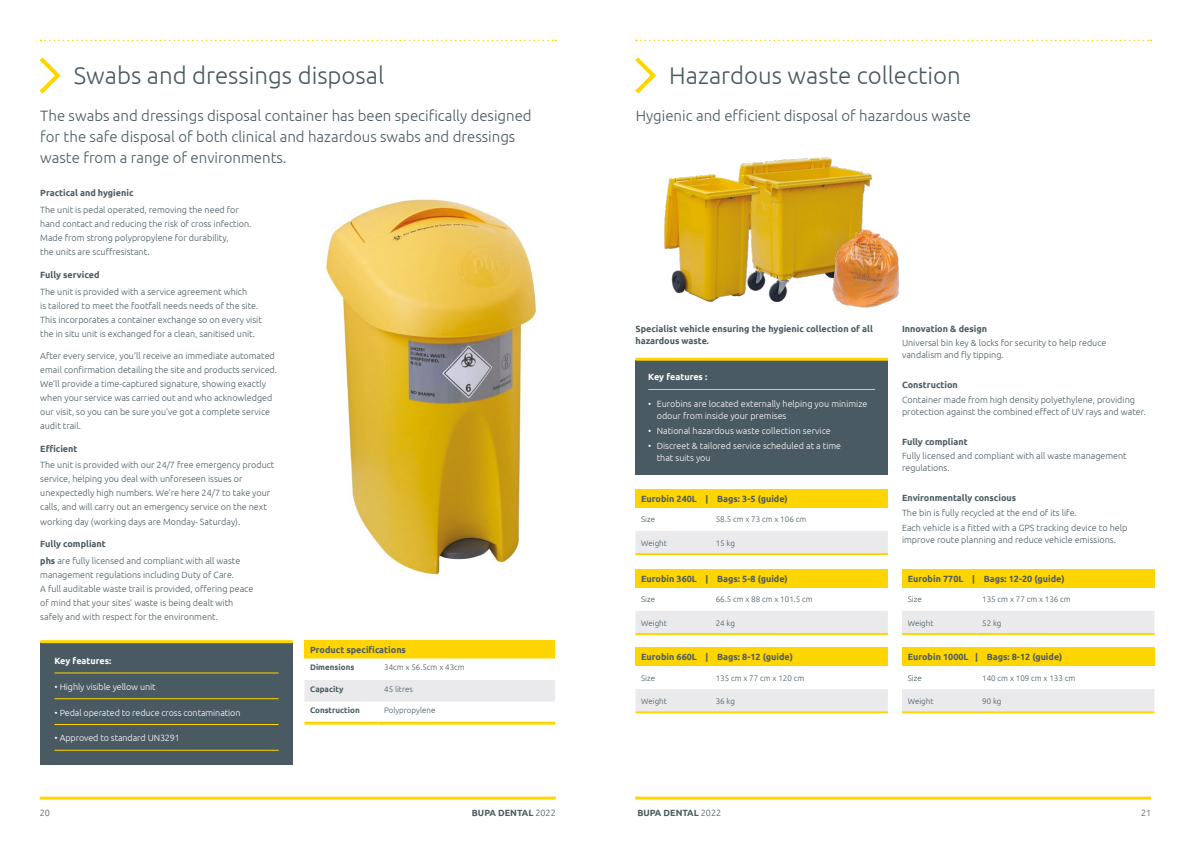
<style>
.page{position:relative;width:1191px;height:842px;background:#fff}
.page>*{position:absolute;margin:0;border:0;box-sizing:border-box;transform-origin:0 0}
.t1{font:300 24px "Ubuntu";color:#4a5a62}
.t2{font:300 15px/21px "Ubuntu";color:#4a5a62}
.t3{font:300 9px/14px "Ubuntu";color:#4a5a62}
.t4{font:700 9px/12px "Ubuntu";color:#4a5a62}
.t5{font:300 9px/12px "Ubuntu";color:#fff}
.t6{font:700 9px "Ubuntu";color:#fff}
.t7{font:300 8px "Ubuntu";color:#4a5a62}
.t8{font:700 8px "Ubuntu";color:#4a5a62}
.s1{font-weight:700}
.s2{font-weight:300}
</style>
<div class="page">
<hr style="left:635px;top:797px;width:516px;height:3px;background:#ffd500">
<hr style="left:40px;top:797px;width:516px;height:3px;background:#ffd500">
<svg style="left:40px;top:40px;width:516px;height:1px"></svg>
<svg style="left:636px;top:40px;width:515px;height:1px"></svg>
<img style="left:326px;top:199px;width:210px;height:376px">
<svg style="left:39px;top:57px;width:22px;height:37px"></svg>
<div style="left:304px;top:640px;width:251px;height:18px;background:#ffd500"></div>
<svg style="left:304px;top:658px;width:251px;height:64px"></svg>
<hr style="left:304px;top:722px;width:74px;height:3px;background:#ffd500">
<hr style="left:378px;top:722px;width:177px;height:3px;background:#ffd500">
<div style="left:40px;top:643px;width:253px;height:122px;background:#4a5a62"></div>
<hr style="left:40px;top:640px;width:253px;height:3px;background:#ffd500">
<hr style="left:54px;top:672px;width:224px;height:1px;background:#ffd500">
<hr style="left:54px;top:698px;width:224px;height:1px;background:#ffd500">
<hr style="left:54px;top:724px;width:224px;height:1px;background:#ffd500">
<hr style="left:54px;top:750px;width:224px;height:1px;background:#ffd500">
<div style="left:902px;top:569px;width:252px;height:19px;background:#ffd500"></div>
<div style="left:902px;top:611px;width:252px;height:22px;background:#eaeaec"></div>
<hr style="left:902px;top:633px;width:74px;height:2px;background:#ffd500">
<hr style="left:976px;top:633px;width:178px;height:2px;background:#ffd500">
<div style="left:635px;top:489px;width:253px;height:19px;background:#ffd500"></div>
<div style="left:635px;top:531px;width:253px;height:22px;background:#eaeaec"></div>
<hr style="left:635px;top:553px;width:75px;height:2px;background:#ffd500">
<hr style="left:710px;top:553px;width:178px;height:2px;background:#ffd500">
<div style="left:635px;top:569px;width:253px;height:19px;background:#ffd500"></div>
<div style="left:635px;top:611px;width:253px;height:22px;background:#eaeaec"></div>
<hr style="left:635px;top:633px;width:75px;height:2px;background:#ffd500">
<hr style="left:710px;top:633px;width:178px;height:2px;background:#ffd500">
<div style="left:635px;top:648px;width:253px;height:18px;background:#ffd500"></div>
<div style="left:635px;top:689px;width:253px;height:22px;background:#eaeaec"></div>
<hr style="left:635px;top:711px;width:75px;height:2px;background:#ffd500">
<hr style="left:710px;top:711px;width:178px;height:2px;background:#ffd500">
<div style="left:902px;top:648px;width:252px;height:18px;background:#ffd500"></div>
<div style="left:902px;top:689px;width:252px;height:22px;background:#eaeaec"></div>
<hr style="left:902px;top:711px;width:74px;height:2px;background:#ffd500">
<hr style="left:976px;top:711px;width:178px;height:2px;background:#ffd500">
<div style="left:635px;top:361px;width:253px;height:114px;background:#4a5a62"></div>
<hr style="left:648px;top:389px;width:227px;height:1px;background:#ffd500">
<hr style="left:635px;top:358px;width:253px;height:3px;background:#ffd500">
<img style="left:768px;top:157px;width:104px;height:146px">
<img style="left:664px;top:161px;width:104px;height:141px">
<img style="left:824px;top:225px;width:75px;height:83px">
<svg style="left:635px;top:57px;width:21px;height:37px"></svg>
<h1 class="t1" style="left:74px;top:61px;width:312px">Swabs and dressings disposal</h1>
<h2 class="t2" style="left:40px;top:105px;width:493px">The swabs and dressings disposal container has been specifically designed for the safe disposal of both clinical and hazardous swabs and dressings waste from a range of environments.</h2>
<p class="t4" style="left:40px;top:187px;width:95px">Practical and hygienic</p>
<p class="t3" style="left:40px;top:203px;width:213px">The unit is pedal operated, removing the need for hand contact and reducing the risk of cross infection.<br>Made from strong polypropylene for durability,<br>the units are scuffresistant.</p>
<p class="t4" style="left:40px;top:268px;width:61px">Fully serviced</p>
<p class="t3" style="left:40px;top:284px;width:223px">The unit is provided with a service agreement which<br>is tailored to meet the footfall needs needs of the site.<br>This incorporates a container exchange so on every visit the in situ unit is exchanged for a clean, sanitised unit.</p>
<p class="t3" style="left:40px;top:349px;width:238px">After every service, you’ll receive an immediate automated email confirmation detailing the site and products serviced.<br>We’ll provide a time-captured signature, showing exactly when your service was carried out and who acknowledged our visit, so you can be sure you’ve got a complete service audit trail.</p>
<p class="t4" style="left:40px;top:442px;width:39px">Efficient</p>
<p class="t3" style="left:40px;top:458px;width:236px">The unit is provided with our 24/7 free emergency product service, helping you deal with unforeseen issues or unexpectedly high numbers. We’re here 24/7 to take your calls, and will carry out an emergency service on the next working day (working days are Monday- Saturday).</p>
<p class="t3" style="left:40px;top:535px;width:202px;line-height:16.8px"><span class="s1">Fully compliant<br>phs</span> are fully licensed and compliant with all waste</p>
<p class="t3" style="left:40px;top:567px;width:215px">management regulations including Duty of Care.<br>A full auditable waste trail is provided, offering peace of mind that your sites’ waste is being dealt with safely and with respect for the environment.</p>
<p class="t6" style="left:54px;top:655px;width:58px">Key features:</p>
<p class="t5" style="left:54px;top:680px;width:103px">• Highly visible yellow unit</p>
<p class="t5" style="left:54px;top:706px;width:187px">• Pedal operated to reduce cross contamination</p>
<p class="t5" style="left:54px;top:732px;width:127px">• Approved to standard UN3291</p>
<p class="t4" style="left:310px;top:643px;width:97px">Product specifications</p>
<p class="t8" style="left:310px;top:663px;width:46px">Dimensions</p>
<p class="t7" style="left:384px;top:663px;width:82px">34cm x 56.5cm x 43cm</p>
<p class="t8" style="left:310px;top:684px;width:35px">Capacity</p>
<p class="t7" style="left:384px;top:684px;width:30px">45 litres</p>
<p class="t8" style="left:310px;top:706px;width:51px">Construction</p>
<p class="t7" style="left:384px;top:706px;width:53px">Polypropylene</p>
<h1 class="t1" style="left:669px;top:61px;width:293px">Hazardous waste collection</h1>
<h2 class="t2" style="left:636px;top:105px;width:337px">Hygienic and efficient disposal of hazardous waste</h2>
<p class="t4" style="left:635px;top:322px;width:239px">Specialist vehicle ensuring the hygienic collection of all hazardous waste.</p>
<p class="t4" style="left:902px;top:322px;width:86px">Innovation &amp; design</p>
<p class="t3" style="left:902px;top:337px;width:206px;line-height:12px">Universal bin key &amp; locks for security to help reduce vandalism and fly tipping.</p>
<p class="t4" style="left:902px;top:379px;width:57px">Construction</p>
<p class="t3" style="left:902px;top:393px;width:245px;line-height:12px">Container made from high density polyethylene, providing protection against the combined effect of UV rays and water.</p>
<p class="t4" style="left:902px;top:435px;width:67px">Fully compliant</p>
<p class="t3" style="left:902px;top:450px;width:226px;line-height:12px">Fully licensed and compliant with all waste management regulations.</p>
<p class="t4" style="left:902px;top:492px;width:116px">Environmentally conscious</p>
<p class="t3" style="left:902px;top:505px;width:227px;line-height:14.8px">The bin is fully recycled at the end of its life.<br>Each vehicle is a fitted with a GPS tracking device to help</p>
<p class="t3" style="left:902px;top:532px;width:215px">improve route planning and reduce vehicle emissions.</p>
<p class="t6" style="left:648px;top:372px;width:61px">Key features :</p>
<p class="t5" style="left:657px;top:398px;width:212px;text-indent:-9px">• Eurobins are located externally helping you minimize odour from inside your premises</p>
<p class="t5" style="left:648px;top:425px;width:184px">• National hazardous waste collection service</p>
<p class="t5" style="left:657px;top:439px;width:186px;text-indent:-9px">• Discreet &amp; tailored service scheduled at a time that suits you</p>
<p class="t4" style="left:641px;top:493px;width:148px">Eurobin 240L | Bags: 3-5 (guide)</p>
<p class="t7" style="left:641px;top:515px;width:15px">Size</p>
<p class="t7" style="left:715px;top:515px;width:92px">58.5 cm x 73 cm x 106 cm</p>
<p class="t7" style="left:641px;top:538px;width:27px">Weight</p>
<p class="t7" style="left:715px;top:538px;width:21px">15 kg</p>
<p class="t4" style="left:641px;top:573px;width:148px">Eurobin 360L | Bags: 5-8 (guide)</p>
<p class="t7" style="left:641px;top:595px;width:15px">Size</p>
<p class="t7" style="left:715px;top:595px;width:99px">66.5 cm x 88 cm x 101.5 cm</p>
<p class="t7" style="left:641px;top:618px;width:27px">Weight</p>
<p class="t7" style="left:715px;top:618px;width:21px">24 kg</p>
<p class="t4" style="left:641px;top:651px;width:153px">Eurobin 660L | Bags: 8-12 (guide)</p>
<p class="t7" style="left:641px;top:673px;width:15px">Size</p>
<p class="t7" style="left:715px;top:673px;width:90px">135 cm x 77 cm x 120 cm</p>
<p class="t7" style="left:641px;top:696px;width:27px">Weight</p>
<p class="t7" style="left:715px;top:696px;width:21px">36 kg</p>
<p class="t4" style="left:907px;top:573px;width:158px">Eurobin 770L | Bags: 12-20 (guide)</p>
<p class="t7" style="left:907px;top:595px;width:15px">Size</p>
<p class="t7" style="left:982px;top:595px;width:90px">135 cm x 77 cm x 136 cm</p>
<p class="t7" style="left:907px;top:618px;width:27px">Weight</p>
<p class="t7" style="left:982px;top:618px;width:21px">52 kg</p>
<p class="t4" style="left:907px;top:651px;width:156px">Eurobin 1000L | Bags: 8-12 (guide)</p>
<p class="t7" style="left:907px;top:673px;width:15px">Size</p>
<p class="t7" style="left:982px;top:673px;width:95px">140 cm x 109 cm x 133 cm</p>
<p class="t7" style="left:907px;top:696px;width:27px">Weight</p>
<p class="t7" style="left:982px;top:696px;width:21px">90 kg</p>
<p class="t3" style="left:40px;top:805px;width:12px">20</p>
<p class="t4" style="left:472px;top:806px;width:85px">BUPA DENTAL <span class="s2">2022</span></p>
<p class="t4" style="left:637px;top:806px;width:85px">BUPA DENTAL <span class="s2">2022</span></p>
<p class="t3" style="left:1141px;top:805px;width:12px">21</p>
</div>
